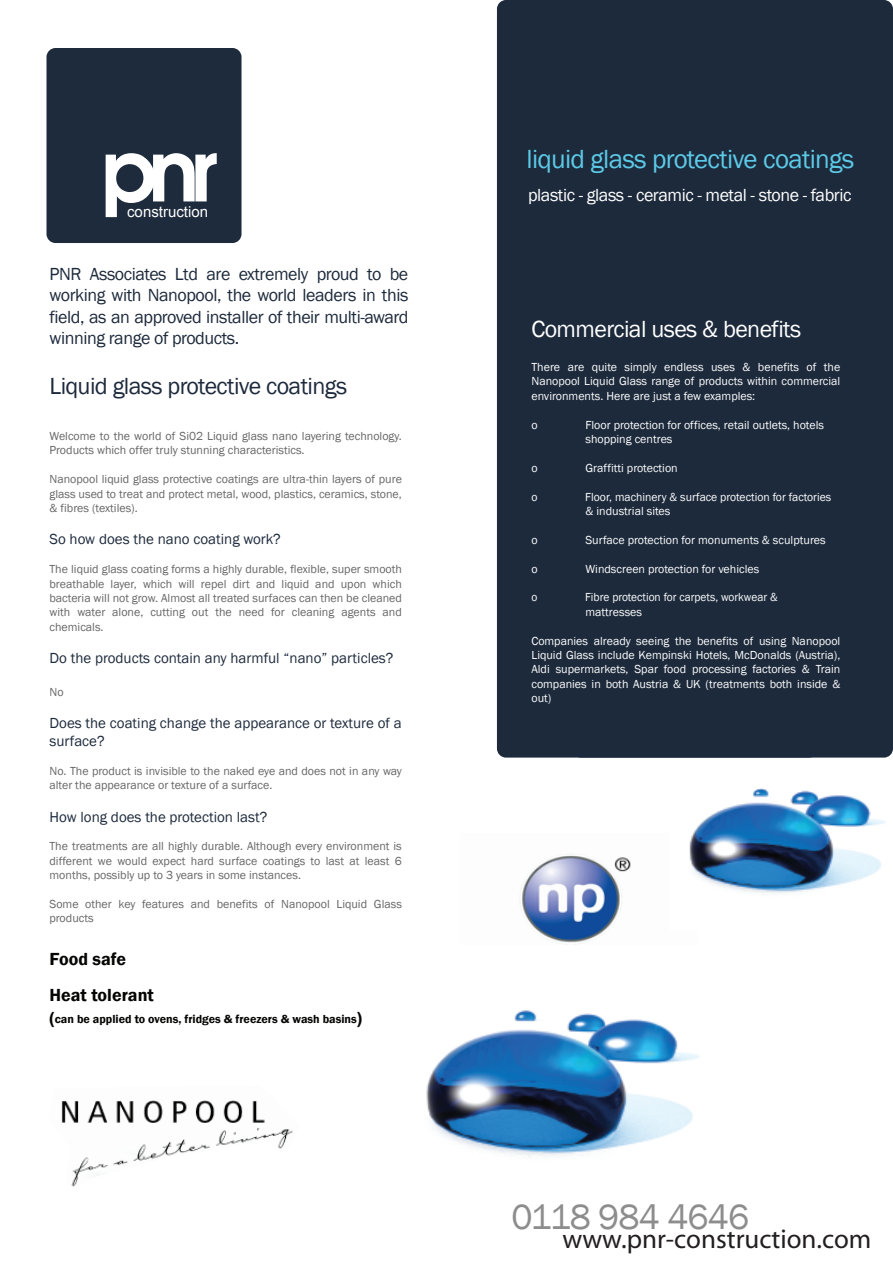
<style>
.page{position:relative;width:893px;height:1263px;background:#fff}
.page>*{position:absolute;margin:0;border:0;box-sizing:border-box;transform-origin:0 0}
.t1{font:600 84.6px "Avant Garde";color:#fff}
.t2{font:36px "Franklin Gothic";letter-spacing:-.025em;color:#8d8d8d}
.t3{font:27px "Franklin Gothic";letter-spacing:-.025em;color:#5ccae7}
.t4{font:27px "Myriad";color:#231f20}
.t5{font:24px "Franklin Gothic";letter-spacing:-.025em;color:#1d2a3c}
.t6{font:24px "Franklin Gothic";letter-spacing:-.025em;color:#fff}
.t7{font:18px/21.6px "Franklin Gothic";letter-spacing:-.025em;color:#1d2a3c;text-align:justify}
.t8{font:18px "Franklin Gothic";letter-spacing:-.025em;color:#fff}
.t9{font:600 18px/36px "Franklin Gothic";color:#050504}
.t10{font:15px/18px "Franklin Gothic";color:#1d2a3c}
.t11{font:15px "Arial";color:#fff}
.t12{font:12px/14.4px "Franklin Gothic";color:#676666}
.t13{font:12px/14.4px "Franklin Gothic";color:#fdfefe;text-align:justify}
.t14{font:600 12px "Franklin Gothic";color:#050504}
.t15{font:12px/14.4px "Franklin Gothic";color:#fdfefe;scale:.95 1}
.s1{font-size:18px}
</style>
<div class="page">
<div style="left:572px;top:0;width:321px;height:758px;background:#1d2a3c;border-radius:9px"></div>
<div style="left:497px;top:0;width:321px;height:758px;background:#1d2a3c;border-radius:9px"></div>
<img style="left:426px;top:1010px;width:273px;height:147px">
<img style="left:520px;top:854px;width:111px;height:89px">
<img style="left:61px;top:1100px;width:232px;height:87px">
<img style="left:689px;top:788px;width:197px;height:106px">
<div style="left:46px;top:48px;width:196px;height:195px;background:#1d2b3d;border-radius:9px"></div>
<h1 class="t1" style="left:101px;top:115px;width:118px">pnr</h1>
<p class="t11" style="left:127px;top:202px;width:82px">construction</p>
<h3 class="t7" style="left:50px;top:263px;width:360px">PNR Associates Ltd are extremely proud to be working with Nanopool, the world leaders in this field, as an approved installer of their multi-award winning range of products.</h3>
<h3 class="t5" style="left:50px;top:371px;width:299px">Liquid glass protective coatings</h3>
<p class="t12" style="left:50px;top:429px;width:354px">Welcome to the world of Si02 Liquid glass nano layering technology.<br>Products which offer truly stunning characteristics.</p>
<p class="t12" style="left:50px;top:472px;width:354px;text-align:justify">Nanopool liquid glass protective coatings are ultra-thin layers of pure glass used to treat and protect metal, wood, plastics, ceramics, stone, &amp; fibres (textiles).</p>
<p class="t10" style="left:50px;top:531px;width:233px">So how does the nano coating work?</p>
<p class="t12" style="left:50px;top:562px;width:354px;text-align:justify">The liquid glass coating forms a highly durable, flexible, super smooth breathable layer, which will repel dirt and liquid and upon which bacteria will not grow. Almost all treated surfaces can then be cleaned with water alone, cutting out the need for cleaning agents and chemicals.</p>
<p class="t10" style="left:50px;top:649px;width:345px">Do the products contain any harmful “nano” particles?</p>
<p class="t12" style="left:50px;top:685px;width:16px">No</p>
<p class="t10" style="left:50px;top:714px;width:354px">Does the coating change the appearance or texture of a surface?</p>
<p class="t12" style="left:50px;top:764px;width:354px">No. The product is invisible to the naked eye and does not in any way alter the appearance or texture of a surface.</p>
<p class="t10" style="left:50px;top:808px;width:219px">How long does the protection last?</p>
<p class="t12" style="left:50px;top:839px;width:354px;text-align:justify">The treatments are all highly durable. Although every environment is different we would expect hard surface coatings to last at least 6 months, possibly up to 3 years in some instances.</p>
<p class="t12" style="left:50px;top:897px;width:354px">Some other key features and benefits of Nanopool Liquid Glass products</p>
<h3 class="t9" style="left:50px;top:941px;width:106px">Food safe<br>Heat tolerant</h3>
<p class="t14" style="left:50px;top:1011px;width:314px"><span class="s1">(</span>can be applied to ovens, fridges &amp; freezers &amp; wash basins<span class="s1">)</span></p>
<h3 class="t3" style="left:526px;top:142px;width:329px">liquid glass protective coatings</h3>
<h3 class="t8" style="left:528px;top:184px;width:325px">plastic - glass - ceramic - metal - stone - fabric</h3>
<h3 class="t6" style="left:531px;top:314px;width:271px">Commercial uses &amp; benefits</h3>
<p class="t13" style="left:531px;top:360px;width:310px">There are quite simply endless uses &amp; benefits of the Nanopool Liquid Glass range of products within commercial environments. Here are just a few examples:</p>
<p class="t13" style="left:531px;top:418px;width:8px">o</p>
<p class="t13" style="left:585px;top:418px;width:240px">Floor protection for offices, retail outlets, hotels shopping centres</p>
<p class="t13" style="left:531px;top:461px;width:8px">o</p>
<p class="t13" style="left:585px;top:461px;width:94px">Graffitti protection</p>
<p class="t13" style="left:531px;top:490px;width:8px">o</p>
<p class="t13" style="left:585px;top:490px;width:248px">Floor, machinery &amp; surface protection for factories &amp; industrial sites</p>
<p class="t13" style="left:531px;top:533px;width:8px">o</p>
<p class="t13" style="left:585px;top:533px;width:242px">Surface protection for monuments &amp; sculptures</p>
<p class="t13" style="left:531px;top:562px;width:8px">o</p>
<p class="t13" style="left:585px;top:562px;width:175px">Windscreen protection for vehicles</p>
<p class="t15" style="left:531px;top:590px;width:8px">o</p>
<p class="t15" style="left:585px;top:590px;width:204px">Fibre protection for carpets, workwear &amp; mattresses</p>
<p class="t13" style="left:531px;top:634px;width:310px">Companies already seeing the benefits of using Nanopool Liquid Glass include Kempinski Hotels, McDonalds (Austria), Aldi supermarkets, Spar food processing factories &amp; Train companies in both Austria &amp; UK (treatments both inside &amp; out)</p>
<h2 class="t2" style="left:512px;top:1194px;width:239px">0118 984 4646</h2>
<h3 class="t4" style="left:562px;top:1226px;width:310px">www.pnr-construction.com</h3>
</div>
